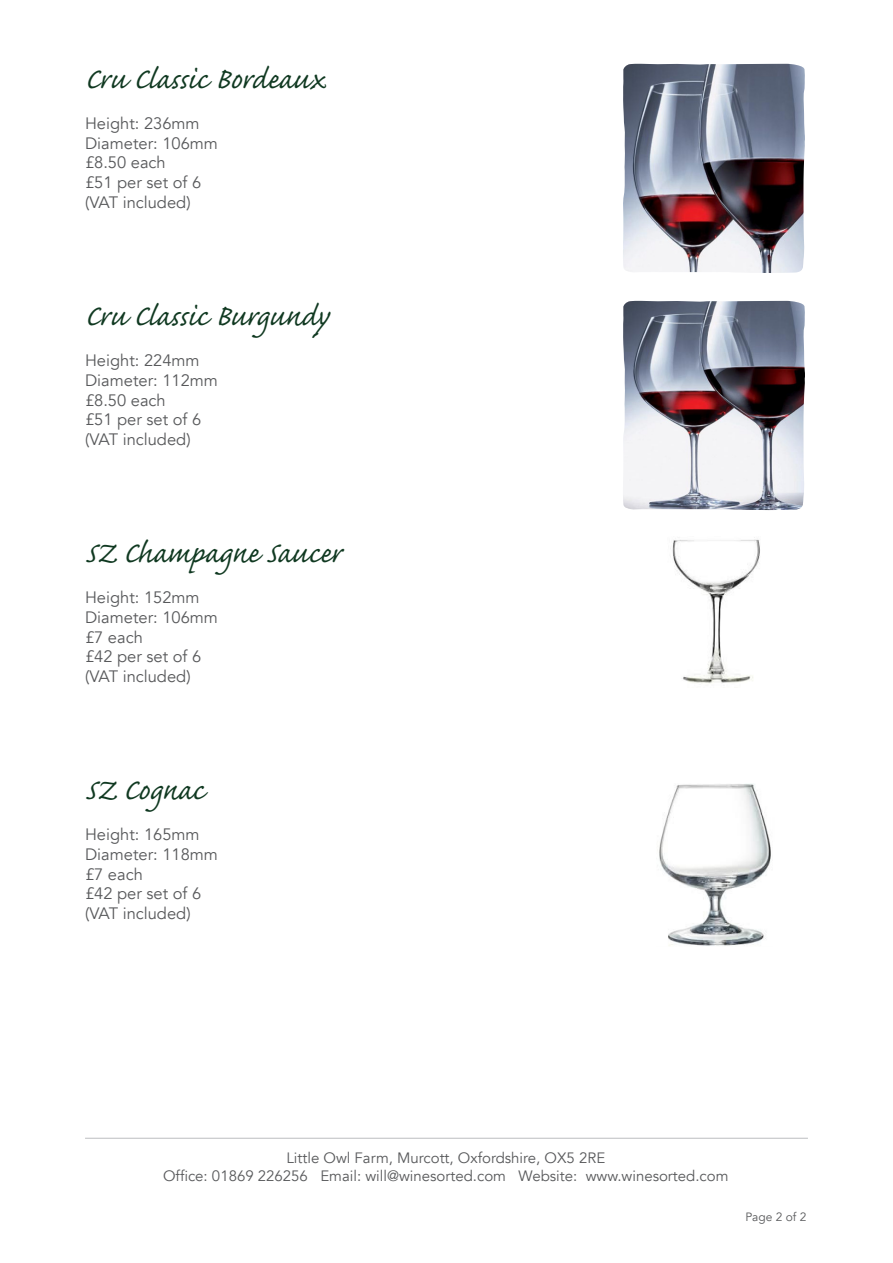
<style>
.page{position:relative;width:893px;height:1263px;background:#fff}
.page>*{position:absolute;margin:0;border:0;box-sizing:border-box;transform-origin:0 0}
.t1{font:37.35px "Caflisch Script";color:#103921}
.t2{font:16.5px "Avenir";color:#58595b}
.t3{font:15px "Avenir";color:#58595b}
.t4{font:12px "Avenir";color:#58595b}
</style>
<div class="page">
<img style="left:623px;top:64px;width:182px;height:209px">
<img style="left:623px;top:301px;width:182px;height:209px">
<img style="left:672px;top:537px;width:88px;height:147px">
<img style="left:659px;top:783px;width:112px;height:163px">
<hr style="left:85px;top:1138px;width:723px;height:1px;background:#bcbec0">
<p class="t1" style="left:85px;top:60px;width:243px">Cru Classic Bordeaux</p>
<p class="t2" style="left:85px;top:113px;width:116px">Height: 236mm</p>
<p class="t2" style="left:85px;top:133px;width:134px">Diameter: 106mm</p>
<p class="t2" style="left:85px;top:153px;width:82px">£8.50 each</p>
<p class="t2" style="left:85px;top:173px;width:118px">£51 per set of 6</p>
<p class="t2" style="left:85px;top:192px;width:107px">(VAT included)</p>
<p class="t1" style="left:85px;top:297px;width:245px">Cru Classic Burgundy</p>
<p class="t2" style="left:85px;top:350px;width:116px">Height: 224mm</p>
<p class="t2" style="left:85px;top:370px;width:134px">Diameter: 112mm</p>
<p class="t2" style="left:85px;top:390px;width:82px">£8.50 each</p>
<p class="t2" style="left:85px;top:410px;width:118px">£51 per set of 6</p>
<p class="t2" style="left:85px;top:430px;width:107px">(VAT included)</p>
<p class="t1" style="left:85px;top:534px;width:258px">SZ Champagne Saucer</p>
<p class="t2" style="left:85px;top:587px;width:116px">Height: 152mm</p>
<p class="t2" style="left:85px;top:607px;width:134px">Diameter: 106mm</p>
<p class="t2" style="left:85px;top:627px;width:59px">£7 each</p>
<p class="t2" style="left:85px;top:647px;width:118px">£42 per set of 6</p>
<p class="t2" style="left:85px;top:667px;width:107px">(VAT included)</p>
<p class="t1" style="left:85px;top:771px;width:120px">SZ Cognac</p>
<p class="t2" style="left:85px;top:824px;width:116px">Height: 165mm</p>
<p class="t2" style="left:85px;top:844px;width:134px">Diameter: 118mm</p>
<p class="t2" style="left:85px;top:864px;width:59px">£7 each</p>
<p class="t2" style="left:85px;top:884px;width:118px">£42 per set of 6</p>
<p class="t2" style="left:85px;top:904px;width:107px">(VAT included)</p>
<p class="t3" style="left:286px;top:1149px;width:320px">Little Owl Farm, Murcott, Oxfordshire, OX5 2RE</p>
<p class="t3" style="left:163px;top:1167px;width:567px">Office: 01869 226256 Email: will@winesorted.com Website: www.winesorted.com</p>
<p class="t4" style="left:745px;top:1209px;width:63px">Page 2 of 2</p>
</div>
